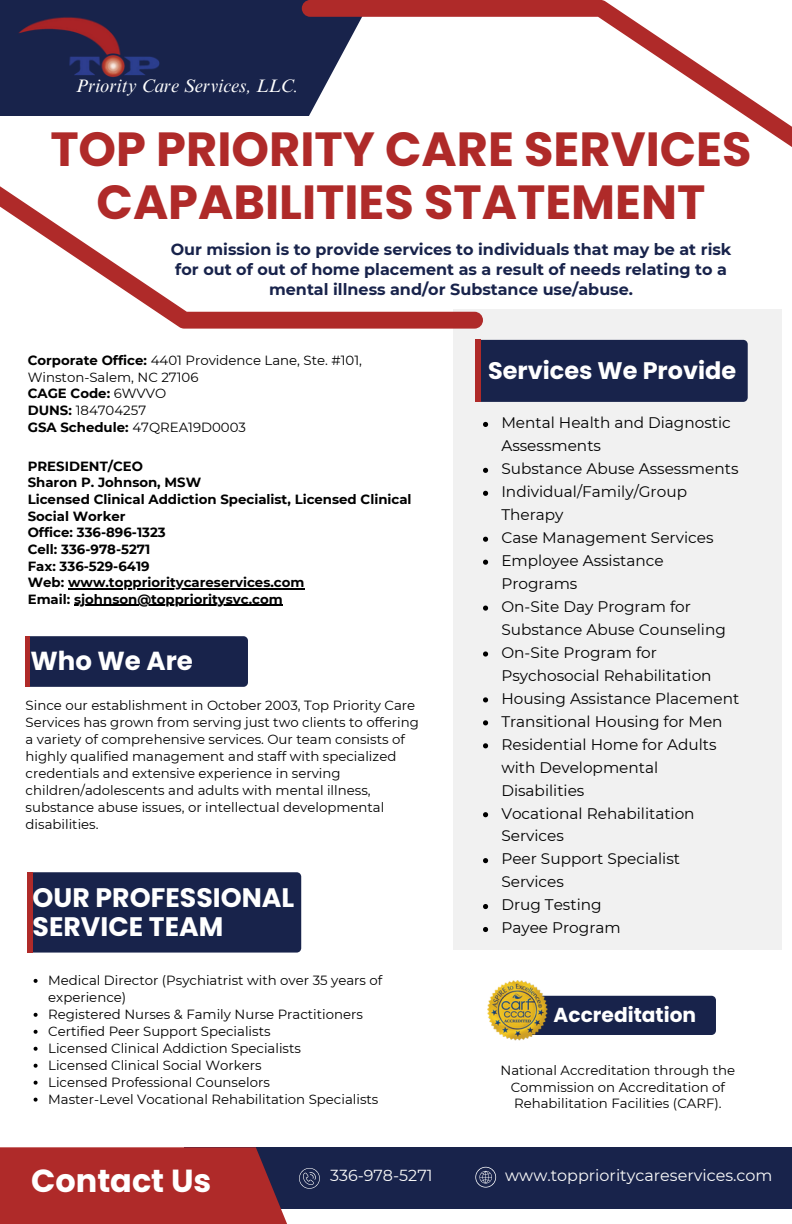
<style>
.page{position:relative;width:792px;height:1224px;background:#fff}
.page>*{position:absolute;margin:0;border:0;box-sizing:border-box;transform-origin:0 0}
.t1{font:700 47.8px/52.4px "Poppins";color:#af2a29;text-align:center}
.t2{font:700 32px "Poppins";color:#fff}
.t3{font:700 26.8px/29.2px "Poppins";color:#fff}
.t4{font:700 26px "Poppins";color:#fff}
.t5{font:700 24px "Poppins";color:#fff}
.t6{font:700 20.2px "Poppins";color:#fff}
.t7{font:italic 18.4px "Times NRMT Pro";color:#fff}
.t8{font:700 16px/20px "Montserrat";color:#18234b;text-align:center}
.t9{font:16px "Montserrat";color:#fafafa}
.t10{font:15.4px/23px "Montserrat";color:#000}
.t11{font:13.4px/17px "Montserrat";color:#000}
.t12{font:700 13.4px/16.6px "Montserrat";color:#000}
.s1{font-weight:700}
.s2{font-weight:400}
</style>
<div class="page">
<div style="left:454px;top:309px;width:328px;height:640px;background:#f1f1f1"></div>
<div style="left:184px;top:1147px;width:608px;height:61px;background:#18234b"></div>
<svg style="left:0;top:1147px;width:401px;height:77px;fill:#af2a29"></svg>
<svg style="left:475px;top:1167px;width:21px;height:21px"></svg>
<svg style="left:299px;top:1168px;width:21px;height:21px"></svg>
<div style="left:481px;top:340px;width:267px;height:62px;background:#18234b"></div>
<div style="left:475px;top:340px;width:6px;height:62px;background:#af2a29"></div>
<div style="left:0;top:0;width:302px;height:116px;background:#18234b"></div>
<img style="left:11px;top:12px;width:246px;height:104px">
<div style="left:26px;top:636px;width:222px;height:51px;background:#18234b;border-radius:4px"></div>
<hr style="left:26px;top:636px;width:4px;height:51px;background:#af2a29">
<svg style="left:0;top:186px;width:483px;height:143px"></svg>
<div style="left:552px;top:996px;width:164px;height:39px;background:#18234b"></div>
<img style="left:487px;top:980px;width:65px;height:61px">
<div style="left:33px;top:872px;width:268px;height:81px;background:#18234b"></div>
<div style="left:28px;top:872px;width:5px;height:81px;background:#af2a29"></div>
<svg style="left:302px;top:0;width:490px;height:193px"></svg>
<svg style="left:483px;top:422px;width:5px;height:5px"></svg>
<svg style="left:483px;top:468px;width:5px;height:5px"></svg>
<svg style="left:483px;top:491px;width:5px;height:5px"></svg>
<svg style="left:483px;top:537px;width:5px;height:5px"></svg>
<svg style="left:483px;top:560px;width:5px;height:5px"></svg>
<svg style="left:483px;top:606px;width:5px;height:5px"></svg>
<svg style="left:483px;top:651px;width:5px;height:6px"></svg>
<svg style="left:483px;top:697px;width:5px;height:5px"></svg>
<svg style="left:483px;top:720px;width:5px;height:5px"></svg>
<svg style="left:483px;top:743px;width:5px;height:5px"></svg>
<svg style="left:483px;top:812px;width:5px;height:5px"></svg>
<svg style="left:483px;top:858px;width:5px;height:5px"></svg>
<svg style="left:483px;top:904px;width:5px;height:5px"></svg>
<svg style="left:483px;top:927px;width:5px;height:5px"></svg>
<hr style="left:68px;top:588px;width:236px;height:1px;background:#000">
<hr style="left:74px;top:605px;width:209px;height:1px;background:#000">
<svg style="left:34px;top:979px;width:4px;height:4px"></svg>
<svg style="left:34px;top:1013px;width:4px;height:4px"></svg>
<svg style="left:34px;top:1030px;width:4px;height:4px"></svg>
<svg style="left:34px;top:1047px;width:4px;height:4px"></svg>
<svg style="left:34px;top:1064px;width:4px;height:4px"></svg>
<svg style="left:34px;top:1081px;width:4px;height:4px"></svg>
<svg style="left:34px;top:1098px;width:4px;height:4px"></svg>
<p class="t7" style="left:76px;top:79px;width:225px">Priority Care Services, LLC.</p>
<p class="t1" style="left:50px;top:124px;width:703px">TOP PRIORITY CARE SERVICES<br>CAPABILITIES STATEMENT</p>
<p class="t8" style="left:171px;top:240px;width:562px">Our mission is to provide services to individuals that may be at risk for out of out of home placement as a result of needs relating to a mental illness and/or Substance use/abuse.</p>
<p class="t11" style="left:28px;top:352px;width:336px"><span class="s1">Corporate Office:</span> 4401 Providence Lane, Ste. #101,<br>Winston-Salem, NC 27106</p>
<p class="t12" style="left:28px;top:385px;width:140px">CAGE Code: <span class="s2">6WVVO</span></p>
<p class="t11" style="left:28px;top:402px;width:120px"><span class="s1">DUNS:</span> 184704257</p>
<p class="t11" style="left:28px;top:418px;width:220px"><span class="s1">GSA Schedule:</span> 47QREA19D0003</p>
<p class="t12" style="left:28px;top:458px;width:117px">PRESIDENT/CEO</p>
<p class="t12" style="left:28px;top:474px;width:175px">Sharon P. Johnson, MSW</p>
<p class="t12" style="left:28px;top:491px;width:385px">Licensed Clinical Addiction Specialist, Licensed Clinical<br>Social Worker</p>
<p class="t12" style="left:28px;top:524px;width:140px">Office: 336-896-1323</p>
<h4 class="t12" style="left:28px;top:541px;width:124px">Cell: 336-978-5271</h4>
<p class="t12" style="left:28px;top:557px;width:123px">Fax: 336-529-6419</p>
<h3 class="t12" style="left:28px;top:574px;width:278px">Web: www.topprioritycareservices.com</h3>
<p class="t12" style="left:28px;top:591px;width:257px">Email: sjohnson@topprioritysvc.com</p>
<p class="t4" style="left:30px;top:643px;width:164px">Who We Are</p>
<p class="t11" style="left:26px;top:697px;width:395px">Since our establishment in October 2003, Top Priority Care Services has grown from serving just two clients to offering a variety of comprehensive services. Our team consists of highly qualified management and staff with specialized credentials and extensive experience in serving children/adolescents and adults with mental illness, substance abuse issues, or intellectual developmental disabilities.</p>
<p class="t3" style="left:33px;top:883px;width:263px">OUR PROFESSIONAL<br>SERVICE TEAM</p>
<p class="t11" style="left:48px;top:972px;width:336px">Medical Director (Psychiatrist with over 35 years of experience)</p>
<p class="t11" style="left:48px;top:1005px;width:316px">Registered Nurses &amp; Family Nurse Practitioners</p>
<p class="t11" style="left:48px;top:1022px;width:224px">Certified Peer Support Specialists</p>
<p class="t11" style="left:48px;top:1039px;width:254px">Licensed Clinical Addiction Specialists</p>
<p class="t11" style="left:48px;top:1056px;width:215px">Licensed Clinical Social Workers</p>
<h6 class="t11" style="left:48px;top:1073px;width:223px">Licensed Professional Counselors</h6>
<p class="t11" style="left:48px;top:1090px;width:332px">Master-Level Vocational Rehabilitation Specialists</p>
<p class="t5" style="left:488px;top:354px;width:250px">Services We Provide</p>
<p class="t10" style="left:501px;top:411px;width:231px">Mental Health and Diagnostic<br>Assessments</p>
<h5 class="t10" style="left:501px;top:457px;width:239px">Substance Abuse Assessments</h5>
<p class="t10" style="left:501px;top:480px;width:187px">Individual/Family/Group<br>Therapy</p>
<p class="t10" style="left:501px;top:526px;width:214px">Case Management Services</p>
<p class="t10" style="left:501px;top:549px;width:164px">Employee Assistance<br>Programs</p>
<p class="t10" style="left:501px;top:595px;width:226px">On-Site Day Program for<br>Substance Abuse Counseling</p>
<p class="t10" style="left:501px;top:641px;width:212px">On-Site Program for<br>Psychosocial Rehabilitation</p>
<p class="t10" style="left:501px;top:687px;width:239px">Housing Assistance Placement</p>
<p class="t10" style="left:501px;top:710px;width:223px">Transitional Housing for Men</p>
<p class="t10" style="left:501px;top:733px;width:217px">Residential Home for Adults with Developmental<br>Disabilities</p>
<p class="t10" style="left:501px;top:802px;width:195px">Vocational Rehabilitation<br>Services</p>
<p class="t10" style="left:501px;top:847px;width:180px">Peer Support Specialist<br>Services</p>
<p class="t10" style="left:501px;top:893px;width:102px">Drug Testing</p>
<p class="t10" style="left:501px;top:916px;width:121px">Payee Program</p>
<h1 class="t6" style="left:554px;top:1001px;width:144px">Accreditation</h1>
<p class="t11" style="left:501px;top:1062px;width:236px;text-align:center">National Accreditation through the<br>Commission on Accreditation of<br>Rehabilitation Facilities (CARF).</p>
<p class="t2" style="left:31px;top:1158px;width:182px">Contact Us</p>
<p class="t9" style="left:330px;top:1166px;width:104px">336-978-5271</p>
<p class="t9" style="left:505px;top:1166px;width:269px">www.topprioritycareservices.com</p>
</div>
